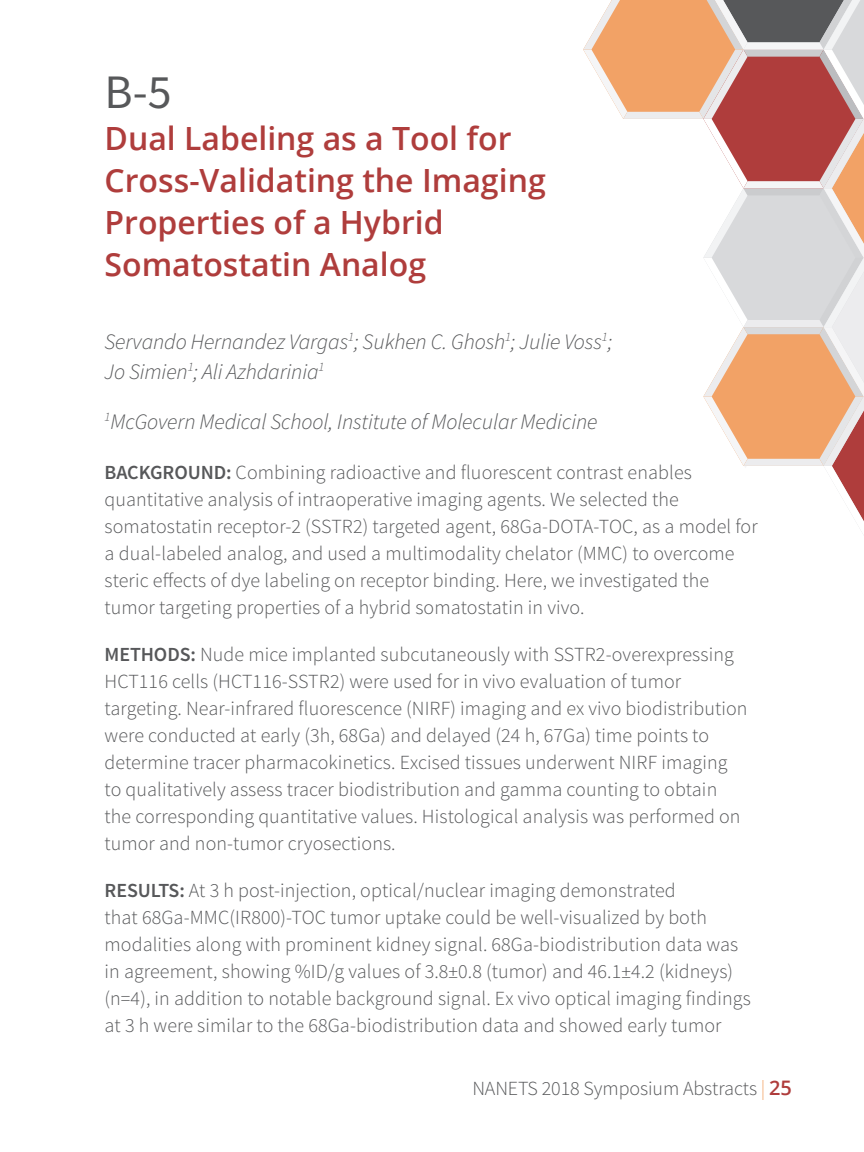
<style>
.page{position:relative;width:864px;height:1152px;background:#fff}
.page>*{position:absolute;margin:0;border:0;box-sizing:border-box;transform-origin:0 0}
.t1{font:48px "Source Sans Pro";color:#57585a}
.t2{font:600 32px/42px "Open Sans";color:#af3d3c}
.Normal__Web{font:italic 300 22px/30px "Source Sans Pro";letter-spacing:-.005em;color:#57585a}
.organizations{font:italic 300 22px "Source Sans Pro";letter-spacing:-.005em;color:#57585a}
.Normal__Web-2{font:300 20px/27px "Source Sans Pro";letter-spacing:.005em;color:#57585a}
.s1{font-weight:600}
.s2{color:#f2a266}
.s3{font-family:"Open Sans";font-weight:600;color:#af3d3c}
</style>
<div class="page">
<svg style="left:583px;top:0;width:281px;height:521px"></svg>
<p class="t1" style="left:105px;top:62px;width:69px">B-5</p>
<p class="t2" style="left:105px;top:117px;width:443px">Dual Labeling as a Tool for<br>Cross-Validating the Imaging<br>Properties of a Hybrid<br>Somatostatin Analog</p>
<p class="Normal__Web" style="left:105px;top:326px;width:509px">Servando Hernandez Vargas<sup>1</sup>; Sukhen C. Ghosh<sup>1</sup>; Julie Voss<sup>1</sup>;<br>Jo Simien<sup>1</sup>; Ali Azhdarinia<sup>1</sup></p>
<p class="organizations" style="left:105px;top:408px;width:495px"><sup>1</sup>McGovern Medical School, Institute of Molecular Medicine</p>
<p class="Normal__Web-2" style="left:105px;top:459px;width:655px"><span class="s1">BACKGROUND:</span> Combining radioactive and fluorescent contrast enables quantitative analysis of intraoperative imaging agents. We selected the somatostatin receptor-2 (SSTR2) targeted agent, 68Ga-DOTA-TOC, as a model for a dual-labeled analog, and used a multimodality chelator (MMC) to overcome steric effects of dye labeling on receptor binding. Here, we investigated the tumor targeting properties of a hybrid somatostatin in vivo.</p>
<p class="Normal__Web-2" style="left:105px;top:641px;width:644px"><span class="s1">METHODS:</span> Nude mice implanted subcutaneously with SSTR2-overexpressing HCT116 cells (HCT116-SSTR2) were used for in vivo evaluation of tumor targeting. Near-infrared fluorescence (NIRF) imaging and ex vivo biodistribution were conducted at early (3h, 68Ga) and delayed (24 h, 67Ga) time points to determine tracer pharmacokinetics. Excised tissues underwent NIRF imaging to qualitatively assess tracer biodistribution and gamma counting to obtain the corresponding quantitative values. Histological analysis was performed on tumor and non-tumor cryosections.</p>
<p class="Normal__Web-2" style="left:105px;top:877px;width:648px"><span class="s1">RESULTS:</span> At 3 h post-injection, optical/nuclear imaging demonstrated<br>that 68Ga-MMC(IR800)-TOC tumor uptake could be well-visualized by both modalities along with prominent kidney signal. 68Ga-biodistribution data was in agreement, showing %ID/g values of 3.8±0.8 (tumor) and 46.1±4.2 (kidneys) (n=4), in addition to notable background signal. Ex vivo optical imaging findings at 3 h were similar to the 68Ga-biodistribution data and showed early tumor</p>
<p class="Normal__Web-2" style="left:472px;top:1075px;width:321px">NANETS 2018 Symposium Abstracts <span class="s2">|</span> <span class="s3">25</span></p>
</div>
